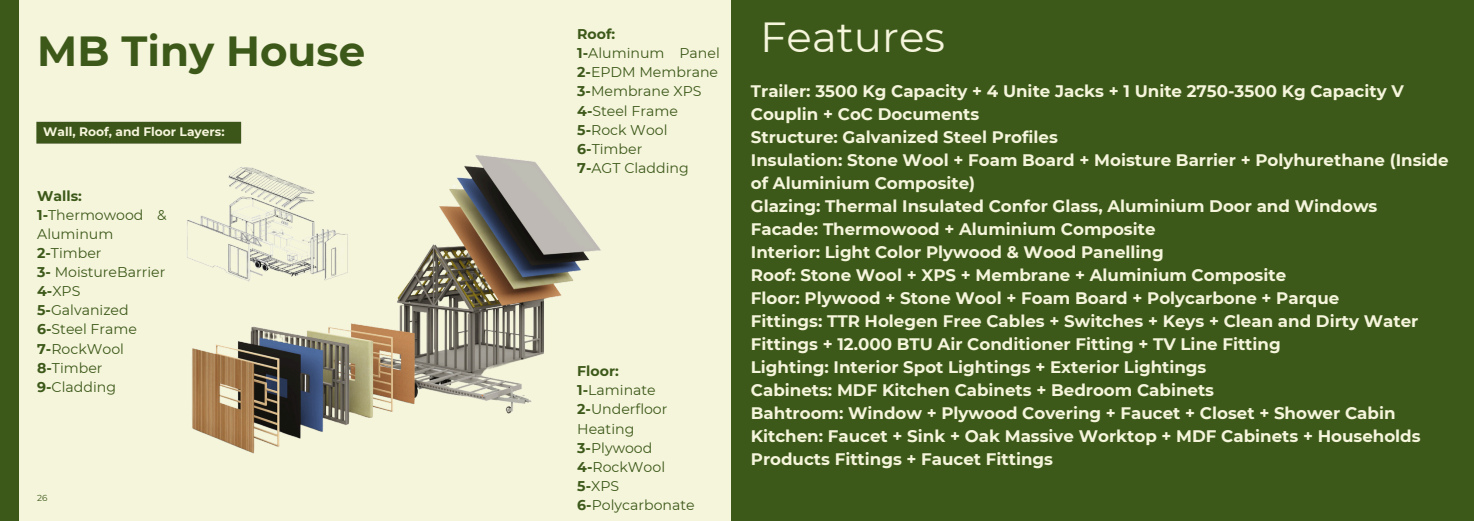
<style>
.page{position:relative;width:1474px;height:521px;background:#fff}
.page>*{position:absolute;margin:0;border:0;box-sizing:border-box;transform-origin:0 0}
.t1{font:700 42px "Montserrat";color:#3d5919}
.t2{font:42px "Montserrat";color:#f5f5dc}
.t3{font:700 16.62px/22.9px "Montserrat";color:#f5f5dc}
.t4{font:14.09px/19.1px "Montserrat";color:#3d5919}
.t5{font:700 12.25px "Montserrat";color:#f5f5dc}
.t6{font:8.75px "Montserrat";color:#3d5919}
.s1{font-weight:700}
</style>
<div class="page">
<div style="left:0;top:0;width:1473px;height:520px;background:#f5f5dc"></div>
<div style="left:0;top:0;width:18px;height:520px;background:#3d5919"></div>
<img style="left:36px;top:121px;width:565px;height:333px">
<div style="left:732px;top:0;width:741px;height:520px;background:#3d5919"></div>
<h4 class="t1" style="left:37px;top:26px;width:329px">MB Tiny House</h4>
<h4 class="t2" style="left:760px;top:11px;width:186px">Features</h4>
<h1 class="t4" style="left:577px;top:25px;width:144px"><span class="s1">Roof:<br>1-</span>Aluminum Panel<br><span class="s1">2-</span>EPDM Membrane<br><span class="s1">3-</span>Membrane XPS<br><span class="s1">4-</span>Steel Frame<br><span class="s1">5-</span>Rock Wool<br><span class="s1">6-</span>Ti mber<br><span class="s1">7-</span>AGT Claddi ng</h1>
<h3 class="t3" style="left:751px;top:79px;width:699px">Trailer: 3500 Kg Capacity + 4 Unite Jacks + 1 Unite 2750-3500 Kg Capacity V Couplin + CoC Documents<br>Structure: Galvanized Steel Profiles<br>Insulation: Stone Wool + Foam Board + Moisture Barrier + Polyhurethane (Inside of Aluminium Composite)<br>Glazing: Thermal Insulated Confor Glass, Aluminium Door and Windows Facade: Thermowood + Aluminium Composite<br>Interior: Light Color Plywood &amp; Wood Panelling<br>Roof: Stone Wool + XPS + Membrane + Aluminium Composite<br>Floor: Plywood + Stone Wool + Foam Board + Polycarbone + Parque<br>Fittings: TTR Holegen Free Cables + Switches + Keys + Clean and Dirty Water Fittings + 12.000 BTU Air Conditioner Fitting + TV Line Fitting<br>Lighting: Interior Spot Lightings + Exterior Lightings<br>Cabinets: MDF Kitchen Cabinets + Bedroom Cabinets<br>Bahtroom: Window + Plywood Covering + Faucet + Closet + Shower Cabin Kitchen: Faucet + Sink + Oak Massive Worktop + MDF Cabinets + Households Products Fittings + Faucet Fittings</h3>
<h2 class="t5" style="left:43px;top:124px;width:183px">Wall, Roof, and Floor Layers:</h2>
<p class="t4" style="left:37px;top:186px;width:131px"><span class="s1">Walls:<br>1-</span>Thermowood &amp;<br>Aluminum<br><span class="s1">2-</span>Ti mber<br><span class="s1">3-</span> MoistureBarrier<br><span class="s1">4-</span>XPS<br><span class="s1">5-</span>Galvanized<br><span class="s1">6-</span>Steel Frame<br><span class="s1">7-</span>RockWool<br><span class="s1">8-</span>Ti mber<br><span class="s1">9-</span>Claddi ng</p>
<h4 class="t4" style="left:577px;top:361px;width:119px"><span class="s1">Floor:<br>1-</span>Lami nate<br><span class="s1">2-</span>Underfloor<br>Heati ng<br><span class="s1">3-</span>Plywood<br><span class="s1">4-</span>RockWool<br><span class="s1">5-</span>XPS<br><span class="s1">6-</span>Polycarbonate</h4>
<p class="t6" style="left:37px;top:492px;width:12px">26</p>
</div>
